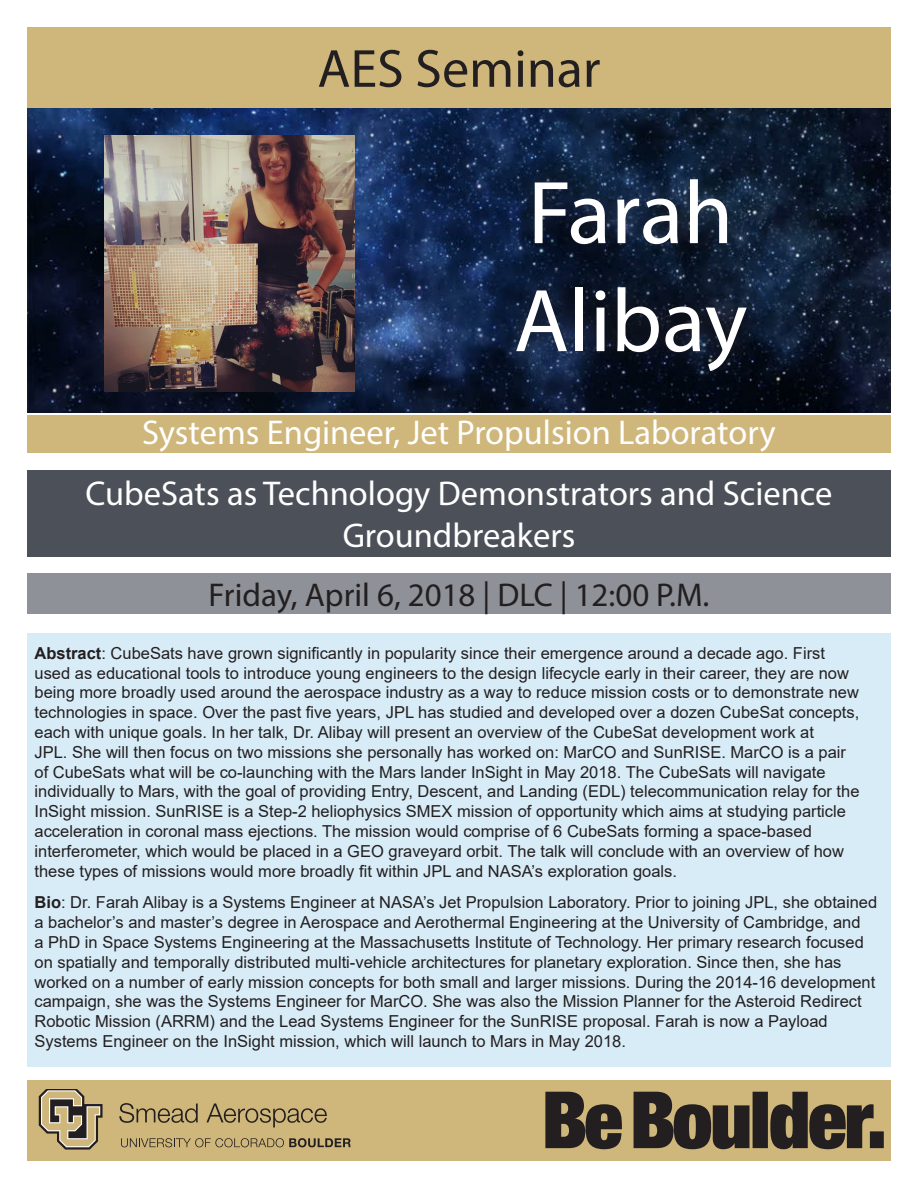
<style>
.page{position:relative;width:918px;height:1188px;background:#fff}
.page>*{position:absolute;margin:0;border:0;box-sizing:border-box;transform-origin:0 0}
.Seminar_Speaker_Job{font:90px "Myriad Pro";color:#fff}
.Seminar_Header{font:54px "Myriad Pro";color:#231f20}
.Seminar_Abstract{font:34.5px/41.4px "Myriad Pro";color:#fff;text-align:center}
.Seminar_Date__Time{font:33px "Myriad Pro";color:#231f20}
.Seminar_Abstract-2{font:16.5px/19.8px "Arial";color:#231f20}
.s1{font-weight:700}
</style>
<div class="page">
<img style="left:27px;top:108px;width:864px;height:304px">
<div style="left:27px;top:633px;width:864px;height:433px;background:#d8ecf7"></div>
<div style="left:27px;top:27px;width:864px;height:81px;background:#cfb77b"></div>
<div style="left:27px;top:415px;width:864px;height:37px;background:#cfb77b"></div>
<div style="left:27px;top:573px;width:864px;height:41px;background:#8e9198"></div>
<div style="left:27px;top:470px;width:864px;height:86px;background:#4c5159"></div>
<div style="left:27px;top:1080px;width:864px;height:81px;background:#cfb77b"></div>
<svg style="left:38px;top:1089px;width:65px;height:61px"></svg>
<svg style="left:119px;top:1103px;width:79px;height:20px"></svg>
<svg style="left:206px;top:1104px;width:121px;height:23px"></svg>
<svg style="left:121px;top:1138px;width:230px;height:9px"></svg>
<svg style="left:545px;top:1092px;width:339px;height:57px"></svg>
<div style="left:498px;top:160px;width:267px;height:229px;background:#231f20;opacity:.72"></div>
<img style="left:104px;top:135px;width:251px;height:257px">
<p class="Seminar_Header" style="left:317px;top:35px;width:285px">AES Seminar</p>
<p class="Seminar_Speaker_Job" style="left:528px;top:157px;width:207px">Farah</p>
<p class="Seminar_Speaker_Job" style="left:514px;top:265px;width:235px">Alibay</p>
<p class="Seminar_Abstract" style="left:142px;top:412px;width:635px">Systems Engineer, Jet Propulsion Laboratory</p>
<p class="Seminar_Abstract" style="left:86px;top:473px;width:748px">CubeSats as Technology Demonstrators and Science<br>Groundbreakers</p>
<p class="Seminar_Date__Time" style="left:209px;top:574px;width:502px">Friday, April 6, 2018 | DLC | 12:00 P.M.</p>
<p class="Seminar_Abstract-2" style="left:34px;top:643px;width:827px"><span class="s1">Abstract</span>: CubeSats have grown significantly in popularity since their emergence around a decade ago. First used as educational tools to introduce young engineers to the design lifecycle early in their career, they are now being more broadly used around the aerospace industry as a way to reduce mission costs or to demonstrate new technologies in space. Over the past five years, JPL has studied and developed over a dozen CubeSat concepts, each with unique goals. In her talk, Dr. Alibay will present an overview of the CubeSat development work at<br>JPL. She will then focus on two missions she personally has worked on: MarCO and SunRISE. MarCO is a pair of CubeSats what will be co-launching with the Mars lander InSight in May 2018. The CubeSats will navigate individually to Mars, with the goal of providing Entry, Descent, and Landing (EDL) telecommunication relay for the InSight mission. SunRISE is a Step-2 heliophysics SMEX mission of opportunity which aims at studying particle acceleration in coronal mass ejections. The mission would comprise of 6 CubeSats forming a space-based interferometer, which would be placed in a GEO graveyard orbit. The talk will conclude with an overview of how these types of missions would more broadly fit within JPL and NASA’s exploration goals.</p>
<p class="Seminar_Abstract-2" style="left:34px;top:893px;width:844px"><span class="s1">Bio</span>: Dr. Farah Alibay is a Systems Engineer at NASA’s Jet Propulsion Laboratory. Prior to joining JPL, she obtained a bachelor’s and master’s degree in Aerospace and Aerothermal Engineering at the University of Cambridge, and<br>a PhD in Space Systems Engineering at the Massachusetts Institute of Technology. Her primary research focused on spatially and temporally distributed multi-vehicle architectures for planetary exploration. Since then, she has worked on a number of early mission concepts for both small and larger missions. During the 2014-16 development campaign, she was the Systems Engineer for MarCO. She was also the Mission Planner for the Asteroid Redirect Robotic Mission (ARRM) and the Lead Systems Engineer for the SunRISE proposal. Farah is now a Payload Systems Engineer on the InSight mission, which will launch to Mars in May 2018.</p>
</div>
